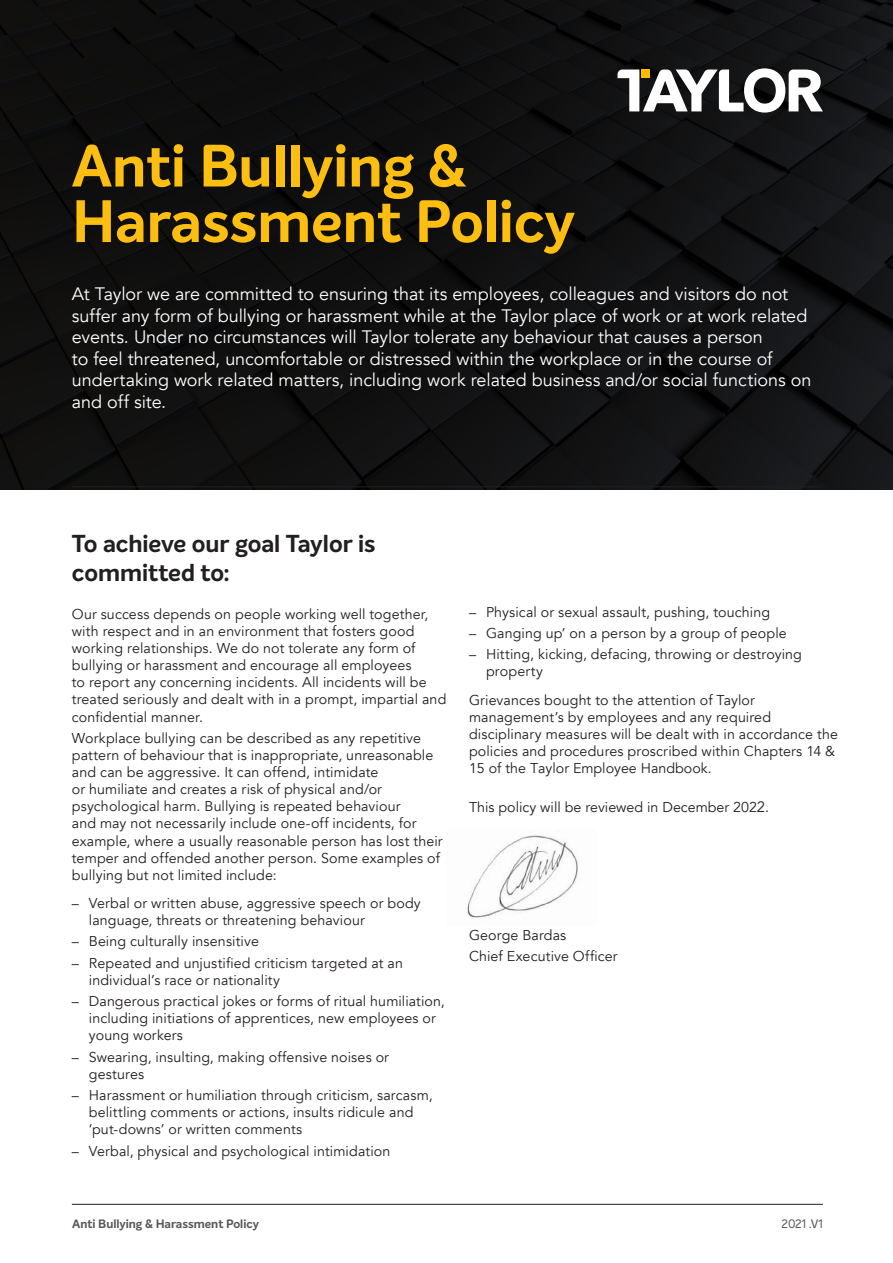
<style>
.page{position:relative;width:893px;height:1263px;background:#fff}
.page>*{position:absolute;margin:0;border:0;box-sizing:border-box;transform-origin:0 0}
.t1{font:700 58.5px/55.5px "Intelo";color:#fdbe12}
.Text_Pages__BULLETS{font:700 24px/28.8px "Intelo";letter-spacing:-.005em;color:#231f20}
.Text_Pages__Introduc{font:18px/21.6px "Avenir";letter-spacing:-.005em;color:#fff}
.Text_Pages__BULLETS-2{font:14.25px/17.1px "Avenir";letter-spacing:.01em;color:#231f20}
.t2{font:700 12px "Intelo";color:#57585a}
.t3{font:12px "Intelo";color:#57585a}
.s1{font-family:"Avenir LT Pro";font-size:15px}
</style>
<div class="page">
<img style="left:0;top:0;width:893px;height:489px">
<hr style="left:72px;top:487px;width:749px;height:1px;background:#231f20">
<svg style="left:617px;top:68px;width:206px;height:45px"></svg>
<img style="left:467px;top:835px;width:111px;height:83px">
<hr style="left:72px;top:1204px;width:751px;height:1px;background:#231f20">
<p class="t1" style="left:72px;top:139px;width:505px">Anti Bullying &amp;<br>Harassment Policy</p>
<p class="Text_Pages__Introduc" style="left:72px;top:283px;width:741px">At Taylor we are committed to ensuring that its employees, colleagues and visitors do not suffer any form of bullying or harassment while at the Taylor place of work or at work related events. Under no circumstances will Taylor tolerate any behaviour that causes a person<br>to feel threatened, uncomfortable or distressed within the workplace or in the course of undertaking work related matters, including work related business and/or social functions on and off site.</p>
<p class="Text_Pages__BULLETS" style="left:72px;top:529px;width:305px">To achieve our goal Taylor is committed to:</p>
<p class="Text_Pages__BULLETS-2" style="left:72px;top:606px;width:376px">Our success depends on people working well together, with respect and in an environment that fosters good working relationships. We do not tolerate any form of bullying or harassment and encourage all employees<br>to report any concerning incidents. All incidents will be treated seriously and dealt with in a prompt, impartial and confidential manner.</p>
<p class="Text_Pages__BULLETS-2" style="left:72px;top:730px;width:372px">Workplace bullying can be described as any repetitive pattern of behaviour that is inappropriate, unreasonable and can be aggressive. It can offend, intimidate<br>or humiliate and creates a risk of physical and/or psychological harm. Bullying is repeated behaviour<br>and may not necessarily include one-off incidents, for example, where a usually reasonable person has lost their temper and offended another person. Some examples of bullying but not limited include:</p>
<p class="Text_Pages__BULLETS-2" style="left:89px;top:895px;width:333px;text-indent:-17px">– Verbal or written abuse, aggressive speech or body language, threats or threatening behaviour</p>
<p class="Text_Pages__BULLETS-2" style="left:72px;top:933px;width:189px">– Being culturally insensitive</p>
<p class="Text_Pages__BULLETS-2" style="left:89px;top:954px;width:316px;text-indent:-17px">– Repeated and unjustified criticism targeted at an individual’s race or nationality</p>
<p class="Text_Pages__BULLETS-2" style="left:89px;top:993px;width:357px;text-indent:-17px">– Dangerous practical jokes or forms of ritual humiliation, including initiations of apprentices, new employees or young workers</p>
<p class="Text_Pages__BULLETS-2" style="left:89px;top:1048px;width:302px;text-indent:-17px">– Swearing, insulting, making offensive noises or gestures</p>
<p class="Text_Pages__BULLETS-2" style="left:89px;top:1087px;width:345px;text-indent:-17px">– Harassment or humiliation through criticism, sarcasm, belittling comments or actions, insults ridicule and ‘put-downs’ or written comments</p>
<p class="Text_Pages__BULLETS-2" style="left:72px;top:1142px;width:320px">– Verbal, physical and psychological intimidation</p>
<p class="Text_Pages__BULLETS-2" style="left:469px;top:603px;width:302px">– Physical or sexual assault, pushing, touching</p>
<p class="Text_Pages__BULLETS-2" style="left:469px;top:625px;width:319px">– Ganging up’ on a person by a group of people</p>
<p class="Text_Pages__BULLETS-2" style="left:486px;top:646px;width:317px;text-indent:-17px">– Hitting, kicking, defacing, throwing or destroying property</p>
<p class="Text_Pages__BULLETS-2" style="left:469px;top:691px;width:370px">Grievances bought to the attention of Taylor management’s by employees and any required disciplinary measures will be dealt with in accordance the policies and procedures proscribed within Chapters 14 &amp; 15 of the Taylor Employee Handbook.</p>
<p class="Text_Pages__BULLETS-2" style="left:469px;top:798px;width:302px">This policy will be reviewed in December 202<span class="s1">2</span>.</p>
<p class="Text_Pages__BULLETS-2" style="left:469px;top:926px;width:99px">George Bardas</p>
<p class="Text_Pages__BULLETS-2" style="left:469px;top:948px;width:150px">Chief Executive Officer</p>
<p class="t2" style="left:72px;top:1216px;width:188px">Anti Bullying &amp; Harassment Policy</p>
<p class="t3" style="left:781px;top:1216px;width:43px">2021 .V1</p>
</div>
